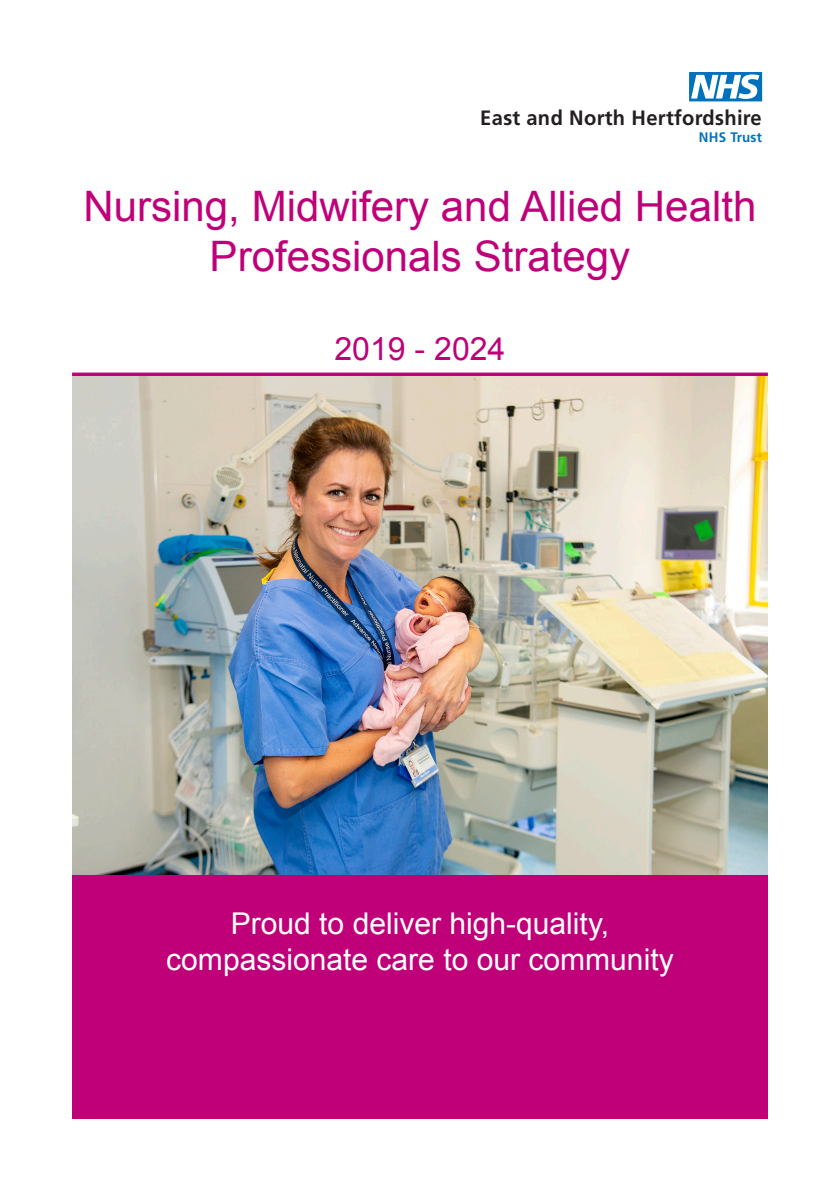
<style>
.page{position:relative;width:840px;height:1191px;background:#fff}
.page>*{position:absolute;margin:0;border:0;box-sizing:border-box;transform-origin:0 0}
.t1{font:42px/50.4px "Arial";color:#bf0078;text-align:center}
.t2{font:32px "Arial";color:#bf0078}
.t3{font:30px/36px "Arial";color:#fff;text-align:center}
.t4{font:700 20.8px "Frutiger";color:#231f20}
.t5{font:700 13.8px "Frutiger";color:#0072bc}
</style>
<div class="page">
<svg style="left:689px;top:72px;width:72px;height:29px"></svg>
<svg style="left:72px;top:372px;width:695px;height:4px;background:#c8248b"></svg>
<img style="left:72px;top:376px;width:695px;height:500px">
<div style="left:72px;top:876px;width:695px;height:243px;background:#bf0078"></div>
<p class="t4" style="left:480px;top:105px;width:283px">East and North Hertfordshire</p>
<p class="t5" style="left:698px;top:129px;width:65px">NHS Trust</p>
<p class="t1" style="left:83px;top:181px;width:674px">Nursing, Midwifery and Allied Health<br>Professionals Strategy</p>
<p class="t2" style="left:334px;top:328px;width:172px">2019 - 2024</p>
<p class="t3" style="left:166px;top:905px;width:508px">Proud to deliver high-quality, compassionate care to our community</p>
</div>
